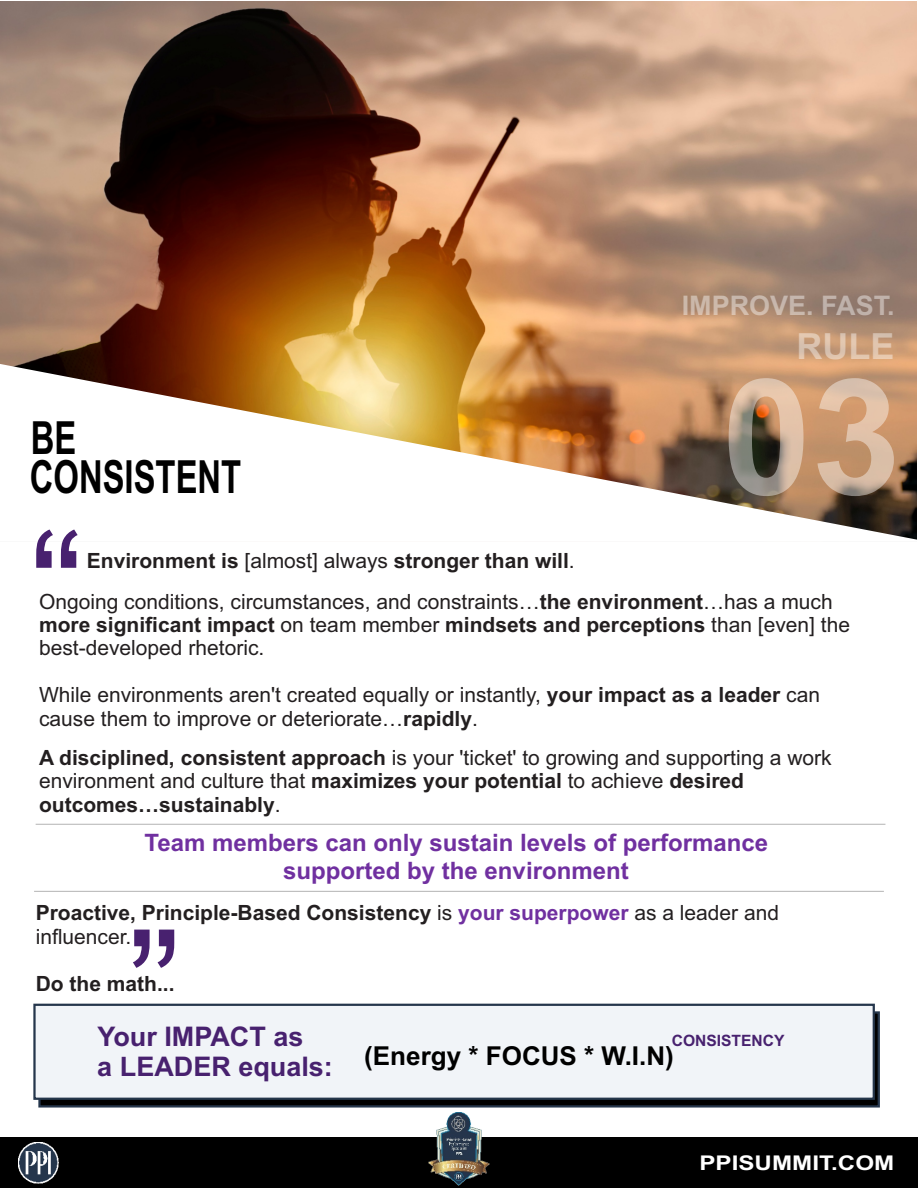
<style>
.page{position:relative;width:918px;height:1188px;background:#fff}
.page>*{position:absolute;margin:0;border:0;box-sizing:border-box;transform-origin:0 0}
.t1{font:163.5px "Arial";color:#48216f}
.t2{font:700 160.95px "Arial";color:rgb(255 255 255/.43)}
.t3{font:700 45.75px/39.5px "Arial";color:#000;scale:.72 1}
.t4{font:700 36px "Arial";color:rgb(255 255 255/.43)}
.t5{font:700 27px "Arial";color:rgb(255 255 255/.43)}
.t6{font:700 27px "Arial";color:#48216f}
.t7{font:700 26.1px "Arial";color:#000}
.t8{font:700 24px "Arial";color:#7030a0}
.t9{font:21px/23.4px "Arial";color:#231f20}
.t10{font:700 21px/23.4px "Arial";color:#231f20}
.t11{font:700 20.25px "Arial";color:#fff;scale:1.19 1}
.t12{font:700 15.6px "Arial";color:#48216f}
.s1{font-weight:700}
.s2{font-weight:400}
.s3{color:#7030a0}
.s4{font-size:27px;color:#48216f}
</style>
<div class="page">
<div style="left:0;top:1137px;width:918px;height:51px;background:#000"></div>
<img style="left:18px;top:1143px;width:41px;height:40px">
<img style="left:429px;top:1113px;width:60px;height:73px">
<img style="left:0;top:1px;width:917px;height:363px">
<img style="left:1px;top:364px;width:916px;height:176px">
<hr style="left:36px;top:824px;width:849px;height:1px;background:#b3b3b3">
<hr style="left:34px;top:891px;width:850px;height:1px;background:#b3b3b3">
<svg style="left:38px;top:1011px;width:842px;height:97px;background:#1c2229"></svg>
<svg style="left:33px;top:1003px;width:843px;height:98px;fill:#f1f4f8"></svg>
<h3 class="t3" style="left:30px;top:422px;width:295px">BE<br>CONSISTENT</h3>
<p class="t5" style="left:682px;top:295px;width:215px">IMPROVE. FAST.</p>
<h3 class="t4" style="left:797px;top:333px;width:99px">RULE</h3>
<h2 class="t2" style="left:722px;top:377px;width:180px">03</h2>
<h1 class="t1" style="left:30px;top:530px;width:56px">“</h1>
<p class="t9" style="left:39px;top:542px;width:795px;line-height:40.8px;text-indent:48px"><span class="s1">Environment is</span> [almost] always <span class="s1">stronger than will</span>.<br>Ongoing conditions, circumstances, and constraints…<span class="s1">the environment</span>…has a much</p>
<p class="t9" style="left:39px;top:615px;width:813px"><span class="s1">more significant impact</span> on team member <span class="s1">mindsets and perceptions</span> than [even] the best-developed rhetoric.</p>
<p class="t9" style="left:39px;top:685px;width:782px">While environments aren't created equally or instantly, <span class="s1">your impact as a leader</span> can cause them to improve or deteriorate…<span class="s1">rapidly</span>.</p>
<p class="t10" style="left:39px;top:748px;width:794px">A disciplined, consistent approach <span class="s2">is your 'ticket' to growing and supporting a work environment and culture that</span> maximizes your potential <span class="s2">to achieve</span> desired outcomes…sustainably<span class="s2">.</span></p>
<p class="t8" style="left:144px;top:834px;width:625px">Team members can only sustain levels of performance</p>
<p class="t8" style="left:283px;top:861px;width:347px">supported by the environment</p>
<p class="t10" style="left:36px;top:903px;width:745px">Proactive, Principle-Based Consistency <span class="s2">is</span> <span class="s3">your superpower</span> <span class="s2">as a leader and influencer.</span></p>
<p class="t10" style="left:36px;top:974px;width:140px">Do the math...</p>
<p class="t6" style="left:97px;top:1026px;width:208px">Your IMPACT as</p>
<p class="t7" style="left:97px;top:1046px;width:578px"><span class="s4">a LEADER equals:</span> (Energy * FOCUS * W.I.N)</p>
<h1 class="t1" style="left:181px;top:968px;width:56px;rotate:-180deg">“</h1>
<p class="t12" style="left:672px;top:1035px;width:114px">CONSISTENCY</p>
<p class="t11" style="left:700px;top:1156px;width:165px">PPISUMMIT.COM</p>
</div>
